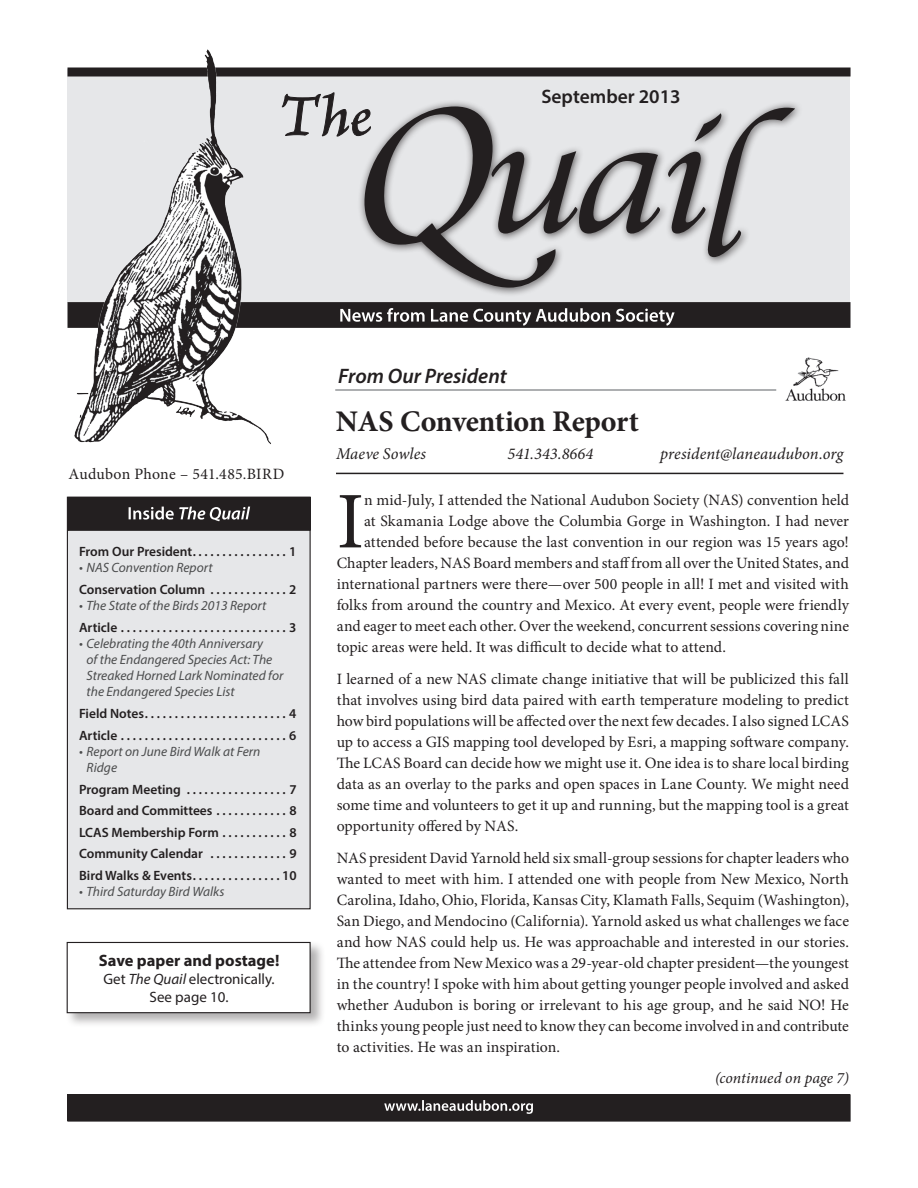
<style>
.page{position:relative;width:918px;height:1188px;background:#fff}
.page>*{position:absolute;margin:0;border:0;box-sizing:border-box;transform-origin:0 0}
.t1{font:80.4px "Minion Pro";color:#231f20}
.t2{font:700 30px "Minion Pro";letter-spacing:-.015em;color:#231f20}
.t3{font:italic 600 21px "Myriad Pro";color:#231f20}
.t4{font:600 19.5px "Myriad Pro";color:#231f20}
.t5{font:italic 16.5px "Minion Pro";letter-spacing:.005em;color:#231f20}
.t6{font:700 16.5px "Myriad Pro";color:#231f20}
.t7{font:15.75px/21px "Minion Pro";color:#231f20;text-align:justify}
.t8{font:italic 15.75px "Minion Pro";color:#231f20}
.t9{font:15px/18px "Myriad Pro";color:#231f20;text-align:center}
.t10{font:600 13.5px/21.6px "Myriad Pro";color:#231f20}
.t11{font:italic 13.5px/16.2px "Myriad Pro";color:#4b4c4d}
.s1{font-style:italic}
</style>
<div class="page">
<div style="left:68px;top:69px;width:782px;height:234px;background:#e6e7e9"></div>
<div style="left:68px;top:1095px;width:782px;height:26px;background:#231f20"></div>
<div style="left:68px;top:1094px;width:782px;height:27px;border:1px solid #231f20"></div>
<div style="left:68px;top:68px;width:783px;height:8px;background:#231f20"></div>
<div style="left:69px;top:304px;width:780px;height:22px;background:#231f20"></div>
<div style="left:68px;top:302px;width:782px;height:26px;border:3px solid #231f20"></div>
<img style="left:67px;top:49px;width:204px;height:395px">
<svg style="left:282px;top:92px;width:76px;height:44px"></svg>
<svg style="left:384px;top:1100px;width:149px;height:14px"></svg>
<svg style="left:340px;top:308px;width:335px;height:18px"></svg>
<div style="left:358px;top:100px;width:446px;height:197px;background:#231f20;opacity:.75"></div>
<svg style="left:363px;top:106px;width:432px;height:182px"></svg>
<div style="left:65px;top:940px;width:260px;height:88px;background:#231f20;opacity:.35"></div>
<div style="left:67px;top:942px;width:243px;height:71px;background:#fff"></div>
<div style="left:67px;top:942px;width:244px;height:71px;border:1px solid #231f20"></div>
<hr style="left:336px;top:473px;width:507px;height:1px;background:#231f20">
<img style="left:785px;top:357px;width:61px;height:44px">
<hr style="left:335px;top:389px;width:441px;height:2px;background:#939598">
<div style="left:67px;top:497px;width:243px;height:412px;background:#e6e7e9"></div>
<div style="left:67px;top:497px;width:244px;height:412px;border:1px solid #231f20"></div>
<div style="left:68px;top:497px;width:242px;height:33px;background:#231f20"></div>
<div style="left:68px;top:497px;width:243px;height:34px;border:1px solid #231f20"></div>
<svg style="left:129px;top:507px;width:121px;height:14px"></svg>
<p class="t4" style="left:541px;top:84px;width:141px">September 2013</p>
<p class="t7" style="left:69px;top:463px;width:217px">Audubon Phone – 541.485.BIRD</p>
<p class="t10" style="left:79px;top:540px;width:219px">From Our President . . . . . . . . . . . . . . . . 1</p>
<p class="t11" style="left:79px;top:559px;width:135px">• NAS Convention Report</p>
<p class="t10" style="left:79px;top:578px;width:219px">Conservation Column . . . . . . . . . . . . . 2</p>
<p class="t11" style="left:79px;top:597px;width:189px">• The State of the Birds 2013 Report</p>
<p class="t10" style="left:79px;top:616px;width:219px">Article . . . . . . . . . . . . . . . . . . . . . . . . . . . . 3</p>
<p class="t11" style="left:87px;top:635px;width:198px;text-indent:-8px">• Celebrating the 40th Anniversary<br>of the Endangered Species Act: The Streaked Horned Lark Nominated for the Endangered Species List</p>
<p class="t10" style="left:79px;top:702px;width:219px">Field Notes . . . . . . . . . . . . . . . . . . . . . . . . 4<br>Article . . . . . . . . . . . . . . . . . . . . . . . . . . . . 6</p>
<p class="t11" style="left:87px;top:743px;width:175px;text-indent:-8px">• Report on June Bird Walk at Fern<br>Ridge</p>
<p class="t10" style="left:79px;top:778px;width:219px;text-align:justify">Program Meeting . . . . . . . . . . . . . . . . . 7<br>Board and Committees . . . . . . . . . . . . 8<br>LCAS Membership Form . . . . . . . . . . . 8<br>Community Calendar . . . . . . . . . . . . . 9<br>Bird Walks &amp; Events . . . . . . . . . . . . . . 10</p>
<p class="t11" style="left:79px;top:883px;width:147px">• Third Saturday Bird Walks</p>
<p class="t6" style="left:99px;top:949px;width:182px">Save paper and postage!</p>
<p class="t9" style="left:103px;top:969px;width:173px">Get <span class="s1">The Quail</span> electronically.<br>See page 10.</p>
<h3 class="t3" style="left:338px;top:362px;width:170px">From Our President</h3>
<h2 class="t2" style="left:336px;top:401px;width:305px">NAS Convention Report</h2>
<p class="t5" style="left:336px;top:443px;width:92px">Maeve Sowles</p>
<p class="t5" style="left:508px;top:443px;width:87px">541.343.8664</p>
<p class="t5" style="left:660px;top:443px;width:185px">president@laneaudubon.org</p>
<h1 class="t1" style="left:337px;top:468px;width:29px">I</h1>
<p class="t7" style="left:364px;top:490px;width:486px">n mid-July, I attended the National Audubon Society (NAS) convention held</p>
<p class="t7" style="left:364px;top:511px;width:486px">at Skamania Lodge above the Columbia Gorge in Washington. I had never</p>
<p class="t7" style="left:364px;top:532px;width:486px">attended before because the last convention in our region was 15 years ago!</p>
<p class="t7" style="left:337px;top:553px;width:514px">Chapter leaders, NAS Board members and staff from all over the United States, and</p>
<p class="t7" style="left:337px;top:574px;width:514px">international partners were there—over 500 people in all! I met and visited with</p>
<p class="t7" style="left:337px;top:595px;width:514px">folks from around the country and Mexico. At every event, people were friendly</p>
<p class="t7" style="left:337px;top:616px;width:514px">and eager to meet each other. Over the weekend, concurrent sessions covering nine</p>
<p class="t7" style="left:337px;top:637px;width:391px">topic areas were held. It was difficult to decide what to attend.</p>
<p class="t7" style="left:337px;top:669px;width:514px">I learned of a new NAS climate change initiative that will be publicized this fall that involves using bird data paired with earth temperature modeling to predict how bird populations will be affected over the next few decades. I also signed LCAS up to access a GIS mapping tool developed by Esri, a mapping software company.<br>The LCAS Board can decide how we might use it. One idea is to share local birding data as an overlay to the parks and open spaces in Lane County. We might need some time and volunteers to get it up and running, but the mapping tool is a great opportunity offered by NAS.</p>
<p class="t7" style="left:337px;top:847px;width:514px">NAS president David Yarnold held six small-group sessions for chapter leaders who wanted to meet with him. I attended one with people from New Mexico, North Carolina, Idaho, Ohio, Florida, Kansas City, Klamath Falls, Sequim (Washington), San Diego, and Mendocino (California). Yarnold asked us what challenges we face and how NAS could help us. He was approachable and interested in our stories.<br>The attendee from New Mexico was a 29-year-old chapter president—the youngest in the country! I spoke with him about getting younger people involved and asked whether Audubon is boring or irrelevant to his age group, and he said NO! He thinks young people just need to know they can become involved in and contribute to activities. He was an inspiration.</p>
<p class="t8" style="left:715px;top:1068px;width:135px">(continued on page 7)</p>
</div>
